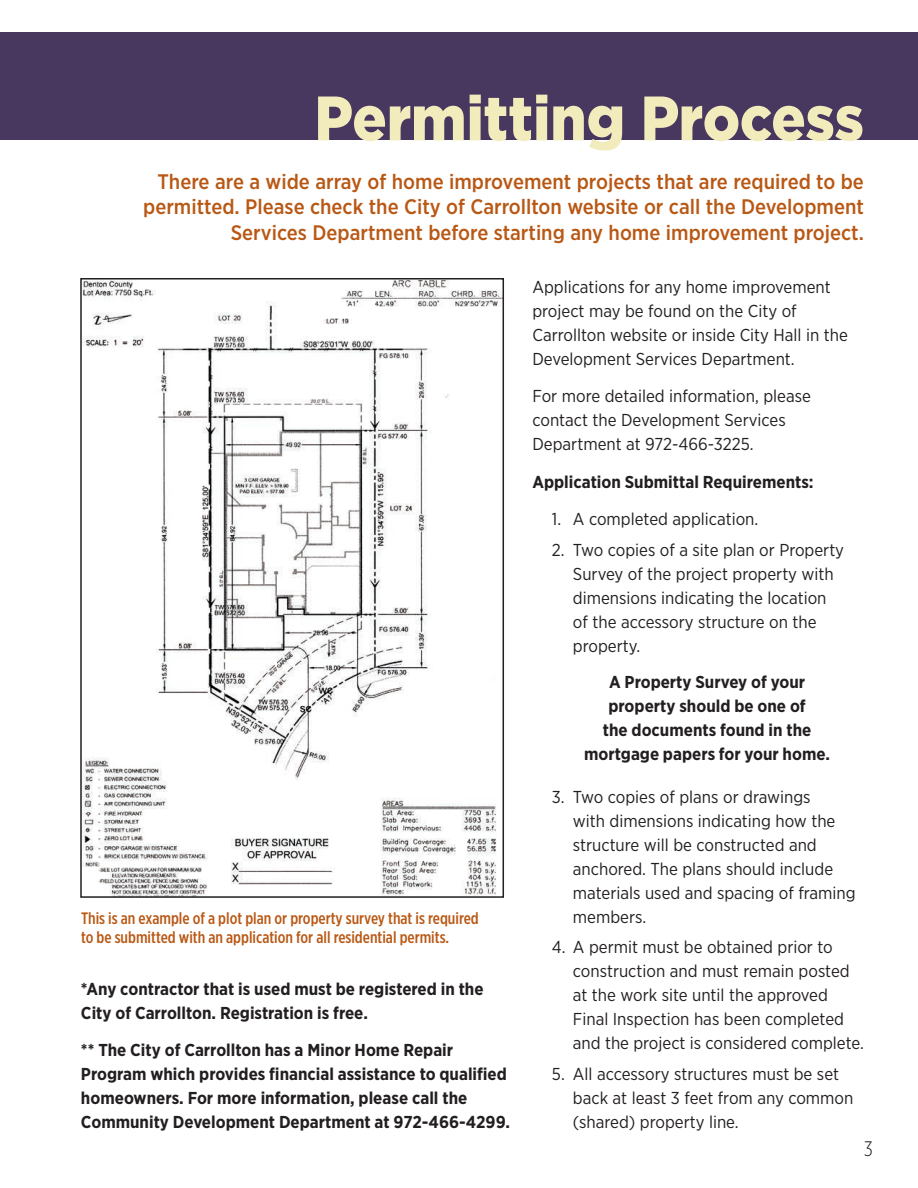
<style>
.page{position:relative;width:918px;height:1188px;background:#fff}
.page>*{position:absolute;margin:0;border:0;box-sizing:border-box;transform-origin:0 0}
.t1{font:900 62.7px "Gotham";letter-spacing:-.005em;color:#f2ebbc;scale:.91 1}
.Sub-Text{font:500 21px/25.5px "Gotham Narrow";color:#b95814;text-align:right}
.t2{font:300 21px "Gotham X Narrow";color:#231f20}
.Text{font:17.25px/24px "Gotham Narrow";color:#231f20}
.Text-2{font:700 17.25px/24px "Gotham Narrow";color:#231f20}
.t3{font:500 16.5px/19.8px "Gotham X Narrow";color:#b95814}
</style>
<div class="page">
<div style="left:0;top:32px;width:918px;height:108px;background:#48375e"></div>
<img style="left:83px;top:281px;width:418px;height:614px">
<div style="left:80px;top:278px;width:424px;height:620px;border:2px solid #231f20"></div>
<p class="t1" style="left:315px;top:75px;width:605px">Permitting Process</p>
<p class="Sub-Text" style="left:143px;top:168px;width:722px">There are a wide array of home improvement projects that are required to be permitted. Please check the City of Carrollton website or call the Development<br>Services Department before starting any home improvement project.</p>
<p class="Text" style="left:532px;top:274px;width:317px">Applications for any home improvement project may be found on the City of Carrollton website or inside City Hall in the Development Services Department.</p>
<p class="Text" style="left:532px;top:384px;width:280px">For more detailed information, please contact the Development Services<br>Department at 972-466-3225.</p>
<p class="Text-2" style="left:532px;top:469px;width:283px">Application Submittal Requirements:</p>
<p class="Text" style="left:552px;top:507px;width:208px">1. A completed application.</p>
<p class="Text" style="left:573px;top:537px;width:273px;text-indent:-21px">2. Two copies of a site plan or Property<br>Survey of the project property with dimensions indicating the location of the accessory structure on the property.</p>
<p class="t3" style="left:81px;top:908px;width:399px">This is an example of a plot plan or property survey that is required to be submitted with an application for all residential permits.</p>
<p class="Text-2" style="left:81px;top:976px;width:404px">*Any contractor that is used must be registered in the<br>City of Carrollton. Registration is free.</p>
<p class="Text-2" style="left:81px;top:1038px;width:431px">** The City of Carrollton has a Minor Home Repair Program which provides financial assistance to qualified homeowners. For more information, please call the Community Development Department at 972-466-4299.</p>
<p class="Text-2" style="left:584px;top:670px;width:247px;text-align:center">A Property Survey of your property should be one of<br>the documents found in the mortgage papers for your home.</p>
<p class="Text" style="left:573px;top:784px;width:284px;text-indent:-21px">3. Two copies of plans or drawings<br>with dimensions indicating how the structure will be constructed and anchored. The plans should include materials used and spacing of framing members.</p>
<p class="Text" style="left:573px;top:935px;width:293px;text-indent:-21px">4. A permit must be obtained prior to construction and must remain posted at the work site until the approved Final Inspection has been completed and the project is considered complete.</p>
<p class="Text" style="left:573px;top:1062px;width:282px;text-indent:-21px">5. All accessory structures must be set back at least 3 feet from any common (shared) property line.</p>
<p class="t2" style="left:864px;top:1136px;width:10px">3</p>
</div>
